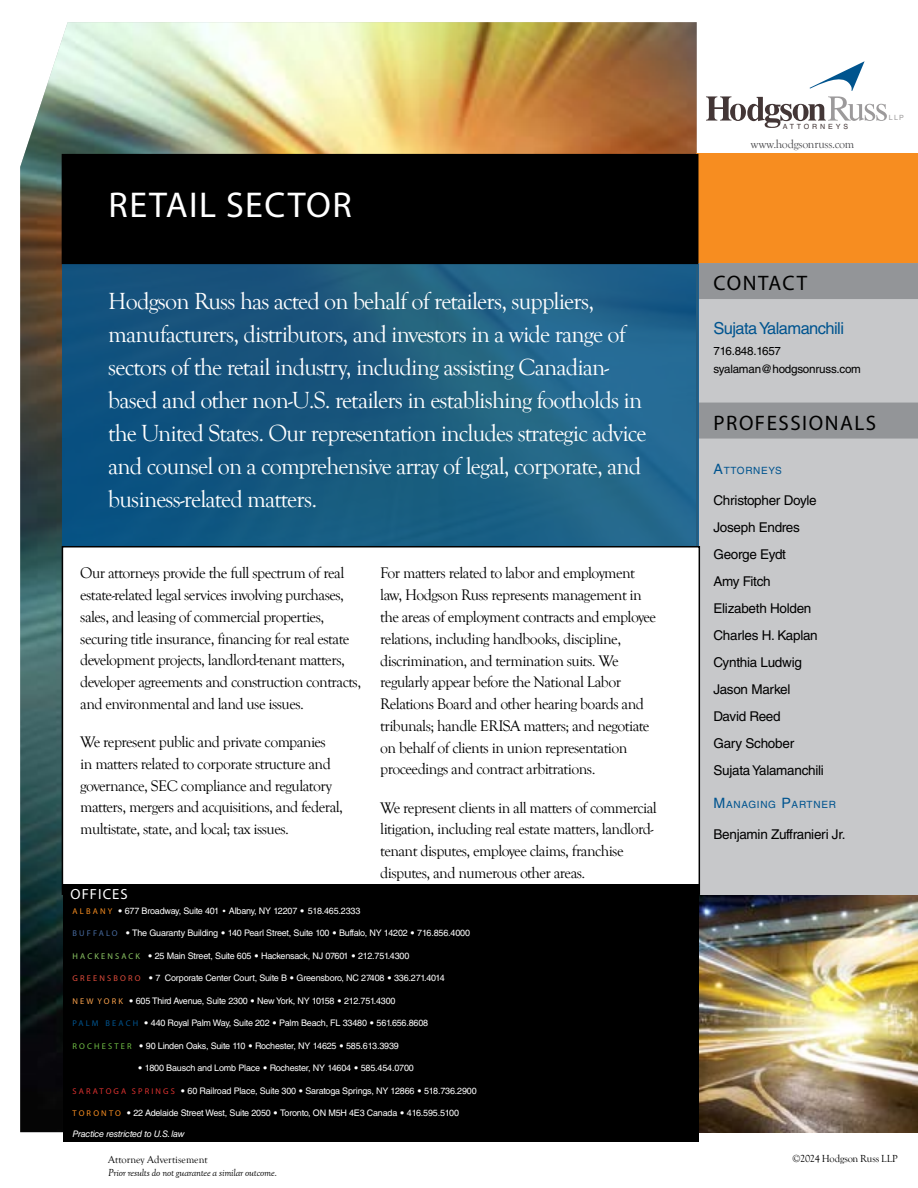
<style>
.page{position:relative;width:918px;height:1188px;background:#fff}
.page>*{position:absolute;margin:0;border:0;box-sizing:border-box;transform-origin:0 0}
.t1{font:36px "Myriad Pro";letter-spacing:.04em;color:#fff}
.t2{font:24px/33px "Goudy Old Style T";letter-spacing:-.035em;color:#fff}
.t3{font:21px "Myriad Pro";letter-spacing:.07em;color:#000}
.t4{font:16.5px "Helvetica LT Std";letter-spacing:-.035em;color:#00548f}
.t5{font:15.75px/21.8px "Goudy Old Style T";letter-spacing:-.035em;color:#000}
.t6{font:14.7px "Myriad Pro";letter-spacing:.07em;color:#fff}
.t7{font:13.5px/27px "Helvetica LT Std";letter-spacing:-.02em;color:#000}
.t8{font:12px "Goudy Old Style T";letter-spacing:-.015em;color:#4a4a4d}
.t9{font:11.7px/18px "Helvetica LT Std";letter-spacing:-.02em;color:#000}
.t10{font:italic 10.5px "Goudy Old Style T";letter-spacing:-.015em;color:#000}
.t11{font:10.5px "Goudy Old Style T";letter-spacing:-.005em;color:#000}
.t12{font:10.05px "Helvetica LT Std";letter-spacing:.07em;color:#00548f}
.t13{font:9px "Helvetica LT Std";letter-spacing:-.02em;color:#fff}
.t14{font:italic 9px "Helvetica LT Std";letter-spacing:-.02em;color:#fff}
.t15{font:7.2px "Helvetica";letter-spacing:.4em;color:#433636}
.t16{font:7.2px "Helvetica";color:#9c9a9b}
.s1{font-family:"Myriad Pro";font-size:8.4px;color:#f78d20}
.s2{font-family:"Goudy Std"}
.s3{font-family:"Goudy Old Style T"}
.s4{font-family:"Myriad Pro";font-size:8.4px;color:#476a9e}
.s5{font-family:"Myriad Pro";font-size:8.4px;color:#8dc664}
.s6{font-family:"Myriad Pro";font-size:8.4px;color:#de4b3b}
.s7{font-family:"Myriad Pro";font-size:8.4px;color:#f9a14b}
.s8{font-family:"Myriad Pro";font-size:8.4px;color:#00548f}
.s9{font-family:"Myriad Pro";font-size:8.4px;color:#6fbc44}
.s10{font-family:"Myriad Pro";font-size:8.4px;color:#db312f}
.s11{font-size:14.25px}
</style>
<div class="page">
<img style="left:20px;top:22px;width:677px;height:1110px">
<div style="left:697px;top:154px;width:221px;height:392px;background:#f78d20"></div>
<div style="left:698px;top:264px;width:220px;height:631px;background:#c7c8ca"></div>
<div style="left:698px;top:263px;width:220px;height:36px;background:#939598"></div>
<div style="left:698px;top:403px;width:220px;height:36px;background:#939598"></div>
<div style="left:62px;top:264px;width:636px;height:282px;background:linear-gradient(to right,#0d4e79,#276b8d)"></div>
<img style="left:698px;top:895px;width:220px;height:238px">
<svg style="left:706px;top:61px;width:181px;height:67px"></svg>
<div style="left:62px;top:155px;width:636px;height:108px;background:#000"></div>
<div style="left:62px;top:154px;width:636px;height:110px;border:2px solid #000"></div>
<div style="left:62px;top:547px;width:637px;height:347px;background:#fff"></div>
<div style="left:63px;top:885px;width:635px;height:257px;background:#000"></div>
<h1 class="t1" style="left:109px;top:182px;width:245px">RETAIL SECTOR</h1>
<p class="t2" style="left:108px;top:285px;width:540px">Hodgson Russ has acted on behalf of retailers, suppliers, manufacturers, distributors, and investors in a wide range of sectors of the retail industry, including assisting Canadian&shy;based and other non-U.S. retailers in establishing footholds in the United States. Our representation includes strategic advice and counsel on a comprehensive array of legal, corporate, and business-related matters.</p>
<p class="t5" style="left:80px;top:563px;width:282px">Our attorneys provide the full spectrum of real estate-related legal services involving purchases, sales, and leasing of commercial properties, securing title insurance, financing for real estate development projects, landlord-tenant matters, developer agreements and construction contracts, and environmental and land use issues.</p>
<p class="t5" style="left:80px;top:732px;width:264px">We represent public and private companies<br>in matters related to corporate structure and governance, SEC compliance and regulatory matters, mergers and acquisitions, and federal, multistate, state, and local; tax issues.</p>
<p class="t6" style="left:71px;top:885px;width:59px">OFFICES</p>
<p class="t5" style="left:380px;top:563px;width:278px">For matters related to labor and employment law, Hodgson Russ represents management in the areas of employment contracts and employee relations, including handbooks, discipline, discrimination, and termination suits. We regularly appear before the National Labor Relations Board and other hearing boards and tribunals; handle ERISA matters; and negotiate on behalf of clients in union representation proceedings and contract arbitrations.</p>
<p class="t5" style="left:380px;top:797px;width:278px">We represent clients in all matters of commercial litigation, including real estate matters, landlord&shy;tenant disputes, employee claims, franchise disputes, and numerous other areas.</p>
<p class="t13" style="left:73px;top:906px;width:289px"><span class="s1">A L B A N Y</span> <span class="s2">•</span> 677 Broadway, Suite 401 <span class="s3">•</span> Albany, NY 12207 <span class="s2">•</span> 518.465.2333</p>
<p class="t13" style="left:73px;top:928px;width:399px"><span class="s4">B U F F A L O</span> <span class="s2">•</span> The Guaranty Building <span class="s2">•</span> 140 Pearl Street, Suite 100 <span class="s2">•</span> Buffalo, NY 14202 <span class="s2">•</span> 716.856.4000</p>
<p class="t13" style="left:73px;top:951px;width:338px"><span class="s5">H A C K E N S A C K</span> <span class="s2">•</span> 25 Main Street, Suite 605 <span class="s2">•</span> Hackensack, NJ 07601 <span class="s2">•</span> 212.751.4300</p>
<p class="t13" style="left:73px;top:973px;width:374px"><span class="s6">G R E E N S B O R O</span> <span class="s2">•</span> 7 Corporate Center Court, Suite B <span class="s2">•</span> Greensboro, NC 27408 <span class="s2">•</span> 336.271.4014</p>
<p class="t13" style="left:73px;top:996px;width:324px"><span class="s7">N E W Y O R K</span> <span class="s2">•</span> 605 Third Avenue, Suite 2300 <span class="s2">•</span> New York, NY 10158 <span class="s2">•</span> 212.751.4300</p>
<p class="t13" style="left:73px;top:1018px;width:357px"><span class="s8">P A L M B E A C H</span> <span class="s2">•</span> 440 Royal Palm Way, Suite 202 <span class="s2">•</span> Palm Beach, FL 33480 <span class="s2">•</span> 561.656.8608</p>
<p class="t13" style="left:73px;top:1041px;width:328px"><span class="s9">R O C H E S T E R</span> <span class="s2">•</span> 90 Linden Oaks, Suite 110 <span class="s2">•</span> Rochester, NY 14625 <span class="s2">•</span> 585.613.3939</p>
<p class="t13" style="left:138px;top:1063px;width:278px"><span class="s2">•</span> 1800 Bausch and Lomb Place <span class="s2">•</span> Rochester, NY 14604 <span class="s2">•</span> 585.454.0700</p>
<p class="t13" style="left:73px;top:1086px;width:406px"><span class="s10">S A R A T O G A S P R I N G S</span> <span class="s2">•</span> 60 Railroad Place, Suite 300 <span class="s2">•</span> Saratoga Springs, NY 12866 <span class="s2">•</span> 518.736.2900</p>
<p class="t13" style="left:73px;top:1108px;width:388px"><span class="s1">T O R O N T O</span> <span class="s2">•</span> 22 Adelaide Street West, Suite 2050 <span class="s2">•</span> Toronto, ON M5H 4E3 Canada <span class="s2">•</span> 416.595.5100</p>
<p class="t14" style="left:73px;top:1129px;width:114px">Practice restricted to U.S. law</p>
<p class="t11" style="left:108px;top:1154px;width:101px">Attorney Advertisement</p>
<p class="t10" style="left:108px;top:1167px;width:170px">Prior results do not guarantee a similar outcome.</p>
<p class="t15" style="left:783px;top:122px;width:67px">ATTORNEYS</p>
<p class="t8" style="left:751px;top:137px;width:105px">www.hodgsonruss.com</p>
<p class="t16" style="left:889px;top:113px;width:16px">LLP</p>
<h3 class="t3" style="left:713px;top:270px;width:95px">CONTACT</h3>
<p class="t4" style="left:713px;top:318px;width:132px">Sujata Yalamanchili</p>
<p class="t9" style="left:713px;top:341px;width:149px">716.848.1657 syalaman@hodgsonruss.com</p>
<h3 class="t3" style="left:713px;top:410px;width:164px">PROFESSIONALS</h3>
<p class="t12" style="left:713px;top:464px;width:70px"><span class="s11">A</span>TTORNEYS</p>
<p class="t7" style="left:713px;top:487px;width:112px">Christopher Doyle<br>Joseph Endres<br>George Eydt<br>Amy Fitch<br>Elizabeth Holden<br>Charles H. Kaplan<br>Cynthia Ludwig<br>Jason Markel<br>David Reed<br>Gary Schober<br>Sujata Yalamanchili</p>
<p class="t12" style="left:713px;top:798px;width:124px"><span class="s11">M</span>ANAGING <span class="s11">P</span>ARTNER</p>
<p class="t7" style="left:713px;top:821px;width:134px">Benjamin Zuffranieri Jr.</p>
<p class="t11" style="left:793px;top:1153px;width:107px">©2024 Hodgson Russ LLP</p>
</div>
